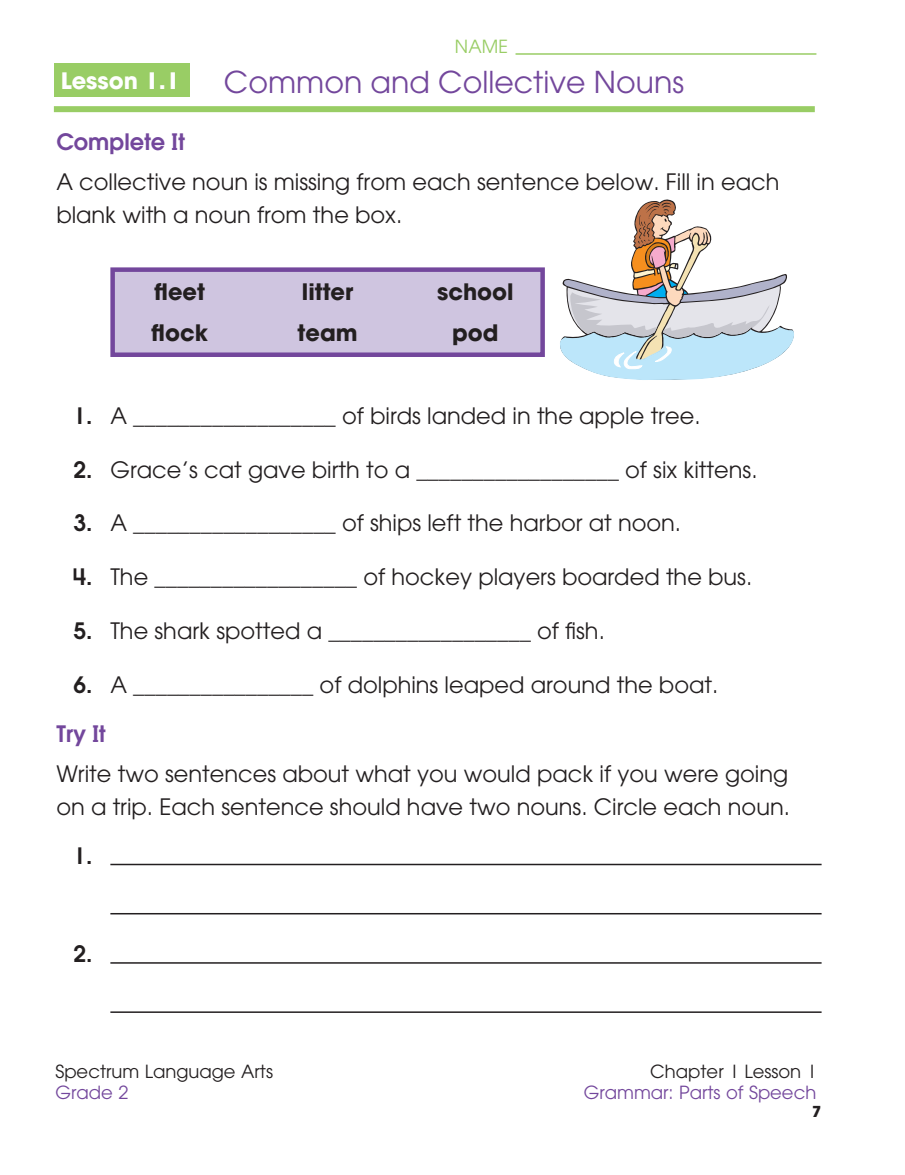
<style>
.page{position:relative;width:905px;height:1175px;background:#fff}
.page>*{position:absolute;margin:0;border:0;box-sizing:border-box;transform-origin:0 0}
.t1{font:30px "EDU Avant Garde Book";color:#73479c}
.t2{font:22.5px/33px "EDU Avant Garde Book";color:#231f20}
.t3{font:22.5px/40.5px "EDU Avant Garde Bold";color:#231f20}
.t4{font:22.5px "EDU Avant Garde Demi";color:#73479c}
.t5{font:22.5px "EDU Avant Garde Bold";color:#fff}
.t6{font:22.5px "EDU Avant Garde Demi";color:#231f20}
.t7{font:18px "EDU Avant Garde Book";color:#231f20}
.t8{font:18px "EDU Avant Garde Book";color:#73479c}
.t9{font:18px "EDU Avant Garde Book";color:#99cd65}
.t10{font:15px "EDU Avant Garde Bold";color:#231f20}
.s1{font-family:"EDU Avant Garde Demi"}
</style>
<div class="page">
<div style="left:54px;top:106px;width:760px;height:6px;background:#99cd65"></div>
<hr style="left:515px;top:53px;width:301px;height:2px;background:#99cd65">
<div style="left:54px;top:63px;width:135px;height:34px;background:#99cd65"></div>
<hr style="left:110px;top:863px;width:711px;height:2px;background:#231f20">
<hr style="left:110px;top:913px;width:711px;height:1px;background:#231f20">
<hr style="left:110px;top:962px;width:711px;height:1px;background:#231f20">
<hr style="left:110px;top:1011px;width:711px;height:1px;background:#231f20">
<div style="left:113px;top:270px;width:429px;height:85px;background:#cfc5e0"></div>
<div style="left:110px;top:267px;width:435px;height:90px;border:4px solid #73479c"></div>
<svg style="left:560px;top:199px;width:234px;height:181px"></svg>
<p class="t9" style="left:455px;top:36px;width:55px">NAME</p>
<p class="t5" style="left:61px;top:66px;width:120px">Lesson 1.1</p>
<h1 class="t1" style="left:224px;top:64px;width:461px">Common and Collective Nouns</h1>
<p class="t4" style="left:56px;top:127px;width:130px">Complete It</p>
<p class="t2" style="left:56px;top:165px;width:724px">A collective noun is missing from each sentence below. Fill in each blank with a noun from the box.</p>
<p class="t3" style="left:151px;top:272px;width:58px">fleet flock</p>
<p class="t3" style="left:297px;top:272px;width:62px">litter team</p>
<p class="t3" style="left:437px;top:272px;width:78px;text-align:center">school pod</p>
<p class="t2" style="left:73px;top:399px;width:628px"><span class="s1">1.</span> A __________________ of birds landed in the apple tree.</p>
<p class="t2" style="left:73px;top:453px;width:685px"><span class="s1">2.</span> Grace’s cat gave birth to a __________________ of six kittens.</p>
<p class="t2" style="left:73px;top:506px;width:609px"><span class="s1">3.</span> A __________________ of ships left the harbor at noon.</p>
<p class="t2" style="left:73px;top:560px;width:680px"><span class="s1">4.</span> The __________________ of hockey players boarded the bus.</p>
<p class="t2" style="left:73px;top:614px;width:533px"><span class="s1">5.</span> The shark spotted a __________________ of fish.</p>
<p class="t2" style="left:73px;top:668px;width:646px"><span class="s1">6.</span> A ________________ of dolphins leaped around the boat.</p>
<p class="t4" style="left:56px;top:719px;width:51px">Try It</p>
<p class="t2" style="left:56px;top:757px;width:735px">Write two sentences about what you would pack if you were going on a trip. Each sentence should have two nouns. Circle each noun.</p>
<p class="t6" style="left:73px;top:840px;width:21px">1.</p>
<p class="t6" style="left:73px;top:939px;width:20px">2.</p>
<p class="t7" style="left:55px;top:1060px;width:219px">Spectrum Language Arts</p>
<p class="t7" style="left:650px;top:1060px;width:167px">Chapter 1 Lesson 1</p>
<p class="t8" style="left:55px;top:1082px;width:74px">Grade 2</p>
<p class="t8" style="left:583px;top:1082px;width:234px">Grammar: Parts of Speech</p>
<p class="t10" style="left:812px;top:1101px;width:11px">7</p>
</div>
